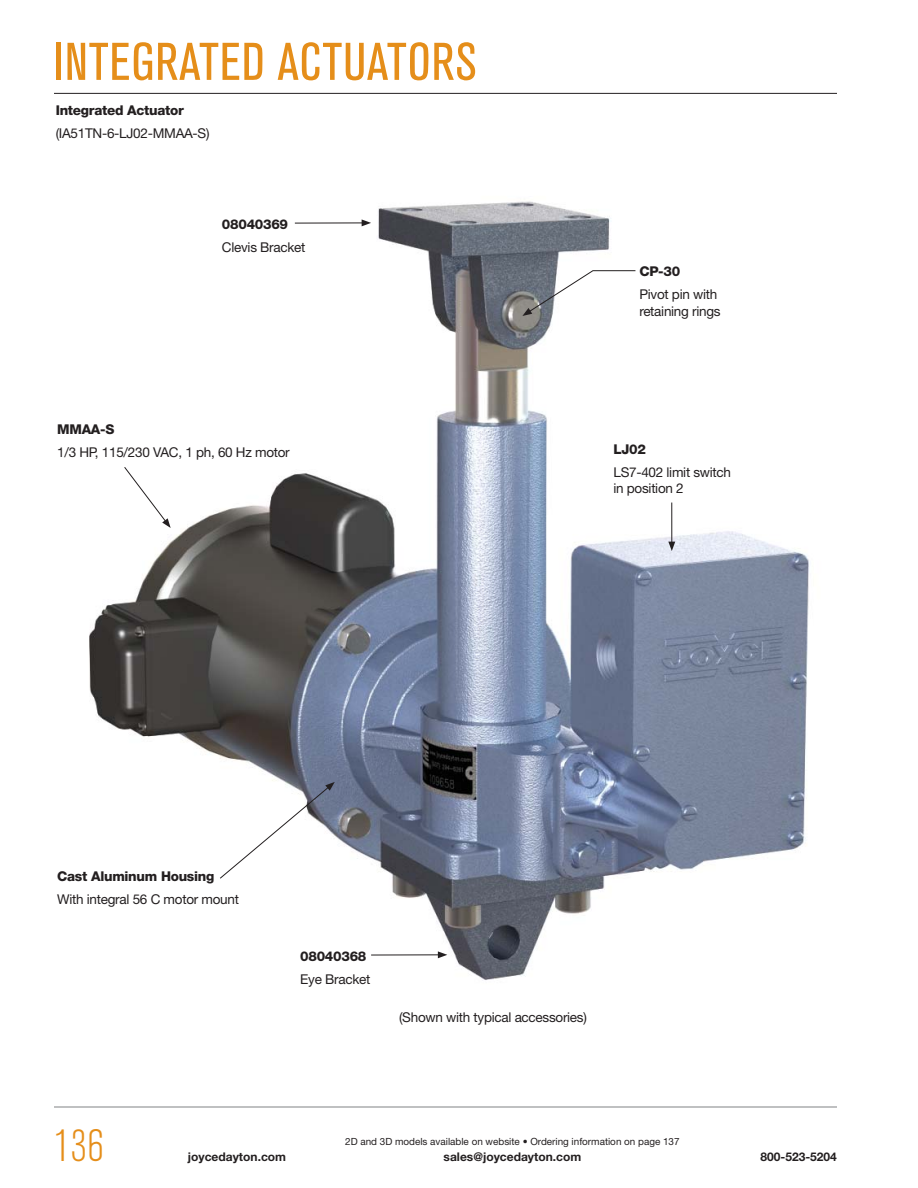
<style>
.page{position:relative;width:918px;height:1188px;background:#fff}
.page>*{position:absolute;margin:0;border:0;box-sizing:border-box;transform-origin:0 0}
.t1{font:condensed 52.5px "Akzidenz Grotesk BQ";letter-spacing:.02em;color:#e58e1a}
.t2{font:300 condensed 45px "Akzidenz Grotesk BQ";color:#e58e1a}
.t3{font:13.5px/16.5px "Helvetica Neue LT Std";letter-spacing:-.02em;color:#231f20}
.t4{font:800 13.5px "Helvetica Neue LT Std";letter-spacing:-.02em;color:#231f20}
.t5{font:700 12px "Helvetica Neue LT Std";color:#231f20}
.t6{font:9.9px "Helvetica Neue LT Std";color:#231f20}
</style>
<div class="page">
<hr style="left:54px;top:93px;width:783px;height:1px;background:#231f20">
<hr style="left:54px;top:1107px;width:783px;height:1px;background:#808285">
<img style="left:89px;top:201px;width:720px;height:779px">
<svg style="left:522px;top:270px;width:114px;height:46px"></svg>
<hr style="left:371px;top:954px;width:69px;height:1px;background:#231f20">
<svg style="left:438px;top:951px;width:9px;height:7px"></svg>
<hr style="left:295px;top:223px;width:69px;height:1px;background:#231f20">
<svg style="left:362px;top:219px;width:9px;height:7px"></svg>
<svg style="left:124px;top:466px;width:47px;height:62px"></svg>
<svg style="left:219px;top:782px;width:116px;height:97px"></svg>
<hr style="left:671px;top:503px;width:1px;height:41px;background:#231f20">
<svg style="left:668px;top:542px;width:7px;height:9px"></svg>
<h1 class="t1" style="left:54px;top:42px;width:424px">INTEGRATED ACTUATORS</h1>
<p class="t4" style="left:56px;top:105px;width:130px">Integrated Actuator</p>
<p class="t3" style="left:56px;top:127px;width:155px">(IA51TN-6-LJ02-MMAA-S)</p>
<p class="t4" style="left:222px;top:219px;width:68px">08040369</p>
<p class="t3" style="left:222px;top:241px;width:85px">Clevis Bracket</p>
<p class="t4" style="left:57px;top:424px;width:59px">MMAA-S</p>
<p class="t3" style="left:57px;top:446px;width:234px">1/3 HP, 115/230 VAC, 1 ph, 60 Hz motor</p>
<p class="t4" style="left:639px;top:266px;width:42px">CP-30</p>
<p class="t3" style="left:639px;top:288px;width:83px">Pivot pin with retaining rings</p>
<p class="t4" style="left:613px;top:444px;width:34px">LJ02</p>
<p class="t3" style="left:613px;top:465px;width:119px">LS7-402 limit switch in position 2</p>
<p class="t4" style="left:57px;top:871px;width:159px">Cast Aluminum Housing</p>
<p class="t3" style="left:57px;top:893px;width:183px">With integral 56 C motor mount</p>
<p class="t4" style="left:300px;top:951px;width:68px">08040368</p>
<p class="t3" style="left:300px;top:973px;width:72px">Eye Bracket</p>
<p class="t3" style="left:399px;top:1010px;width:189px">(Shown with typical accessories)</p>
<h2 class="t2" style="left:54px;top:1129px;width:51px">136</h2>
<p class="t5" style="left:188px;top:1153px;width:100px">joycedayton.com</p>
<p class="t6" style="left:345px;top:1137px;width:336px">2D and 3D models available on website • Ordering information on page 137</p>
<p class="t5" style="left:444px;top:1153px;width:139px">sales@joycedayton.com</p>
<p class="t5" style="left:761px;top:1153px;width:78px">800-523-5204</p>
</div>
